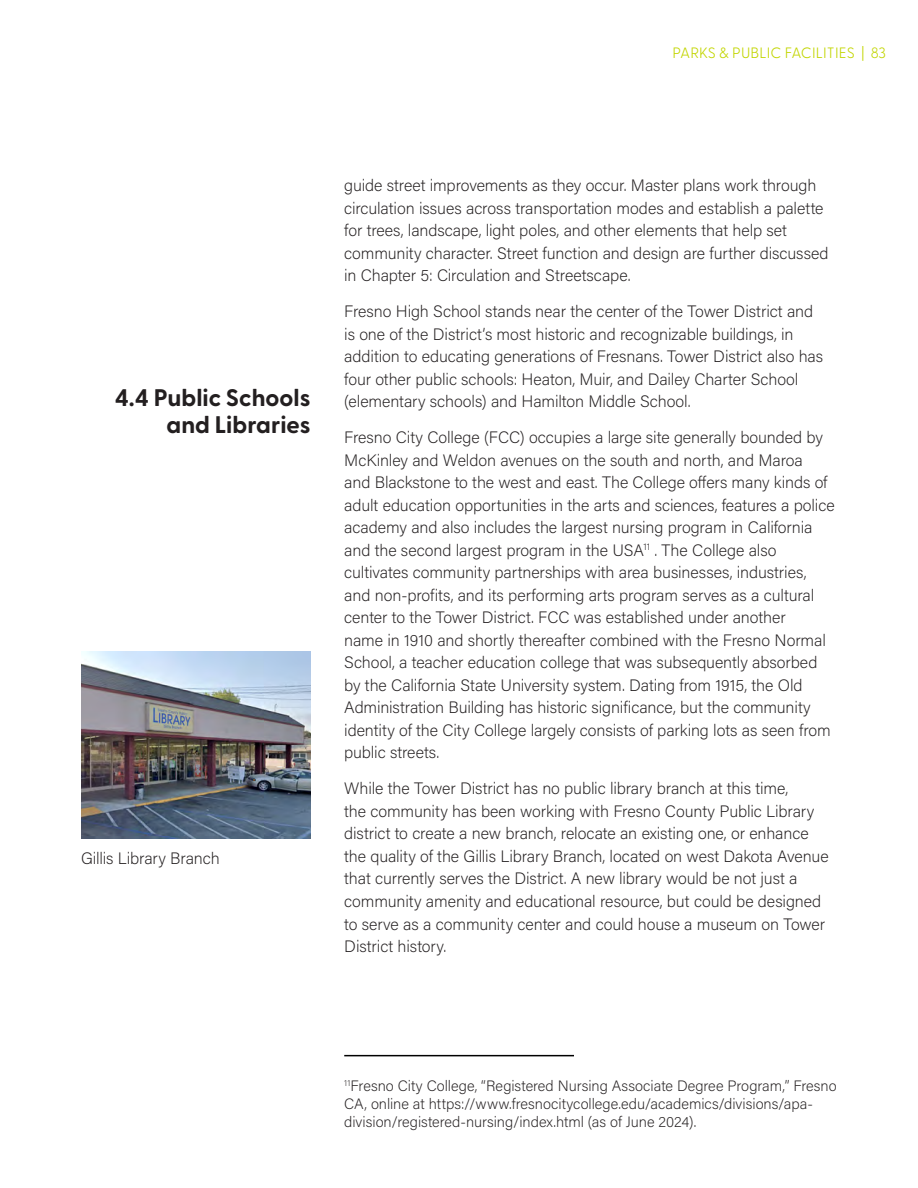
<style>
.page{position:relative;width:918px;height:1188px;background:#fff}
.page>*{position:absolute;margin:0;border:0;box-sizing:border-box;transform-origin:0 0}
.H2_Header{font:700 24px/27px "Greycliff CF";color:#231f20;text-align:right}
.Body_Text{font:200 16.5px/22.5px "Acumin Pro";letter-spacing:-.005em;color:#231f20}
.Image_Caption{font:200 15px/18px "Acumin Pro";color:#231f20}
.t1{font:300 15px "Greycliff CF";letter-spacing:.01em;color:#c2d500}
</style>
<div class="page">
<img style="left:81px;top:652px;width:229px;height:187px">
<hr style="left:344px;top:1055px;width:230px;height:1px;background:#000">
<p class="t1" style="left:672px;top:41px;width:215px">PARKS &amp; PUBLIC FACILITIES | 83</p>
<p class="H2_Header" style="left:115px;top:383px;width:197px">4.4 Public Schools and Libraries</p>
<p class="Body_Text" style="left:81px;top:846px;width:140px">Gillis Library Branch</p>
<p class="Body_Text" style="left:344px;top:174px;width:486px">guide street improvements as they occur. Master plans work through circulation issues across transportation modes and establish a palette for trees, landscape, light poles, and other elements that help set community character. Street function and design are further discussed in Chapter 5: Circulation and Streetscape.</p>
<p class="Body_Text" style="left:344px;top:300px;width:481px">Fresno High School stands near the center of the Tower District and is one of the District’s most historic and recognizable buildings, in addition to educating generations of Fresnans. Tower District also has four other public schools: Heaton, Muir, and Dailey Charter School (elementary schools) and Hamilton Middle School.</p>
<p class="Body_Text" style="left:344px;top:426px;width:492px">Fresno City College (FCC) occupies a large site generally bounded by McKinley and Weldon avenues on the south and north, and Maroa<br>and Blackstone to the west and east. The College offers many kinds of adult education opportunities in the arts and sciences, features a police academy and also includes the largest nursing program in California and the second largest program in the USA<sup>11</sup> . The College also cultivates community partnerships with area businesses, industries, and non-profits, and its performing arts program serves as a cultural center to the Tower District. FCC was established under another<br>name in 1910 and shortly thereafter combined with the Fresno Normal School, a teacher education college that was subsequently absorbed by the California State University system. Dating from 1915, the Old Administration Building has historic significance, but the community identity of the City College largely consists of parking lots as seen from public streets.</p>
<p class="Body_Text" style="left:344px;top:777px;width:486px">While the Tower District has no public library branch at this time,<br>the community has been working with Fresno County Public Library district to create a new branch, relocate an existing one, or enhance the quality of the Gillis Library Branch, located on west Dakota Avenue that currently serves the District. A new library would be not just a community amenity and educational resource, but could be designed to serve as a community center and could house a museum on Tower District history.</p>
<p class="Image_Caption" style="left:344px;top:1076px;width:494px"><sup>11</sup>Fresno City College, “Registered Nursing Associate Degree Program,” Fresno<br>CA, online at https://www.fresnocitycollege.edu/academics/divisions/apa&shy;division/registered-nursing/index.html (as of June 2024).</p>
</div>
